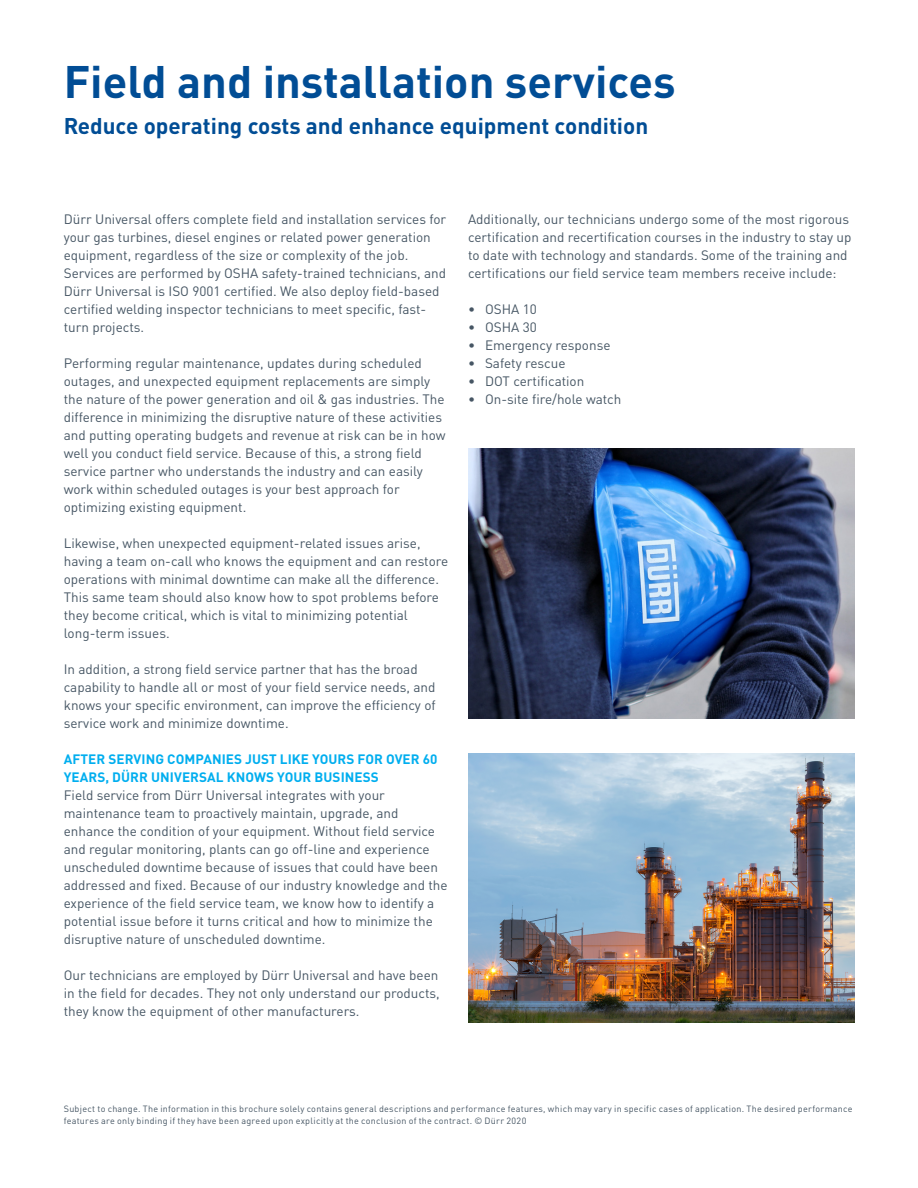
<style>
.page{position:relative;width:918px;height:1188px;background:#fff}
.page>*{position:absolute;margin:0;border:0;box-sizing:border-box;transform-origin:0 0}
.Headline_30pt{font:700 45px "DIN Pro";color:#014d95}
.Subheadline_15pt{font:700 22.5px "DIN Pro";color:#014d95}
.Flowing_Text{font:13.5px/18px "DIN Pro";color:#465664}
.Subheading{font:700 13.5px/18px "DIN Pro";letter-spacing:.005em;color:#00aeef}
.t1{font:9px/12px "DIN Pro";letter-spacing:.03em;color:#465664}
</style>
<div class="page">
<img style="left:468px;top:754px;width:386px;height:268px">
<img style="left:468px;top:448px;width:386px;height:271px">
<p class="Headline_30pt" style="left:64px;top:46px;width:613px">Field and installation services</p>
<p class="Subheadline_15pt" style="left:64px;top:108px;width:586px">Reduce operating costs and enhance equipment condition</p>
<p class="Flowing_Text" style="left:64px;top:208px;width:384px">Dürr Universal offers complete field and installation services for your gas turbines, diesel engines or related power generation equipment, regardless of the size or complexity of the job.<br>Services are performed by OSHA safety-trained technicians, and Dürr Universal is ISO 9001 certified. We also deploy field-based certified welding inspector technicians to meet specific, fast&shy;turn projects.</p>
<p class="Flowing_Text" style="left:64px;top:352px;width:383px">Performing regular maintenance, updates during scheduled outages, and unexpected equipment replacements are simply the nature of the power generation and oil &amp; gas industries. The difference in minimizing the disruptive nature of these activities and putting operating budgets and revenue at risk can be in how well you conduct field service. Because of this, a strong field service partner who understands the industry and can easily work within scheduled outages is your best approach for optimizing existing equipment.</p>
<p class="Flowing_Text" style="left:64px;top:532px;width:386px">Likewise, when unexpected equipment-related issues arise, having a team on-call who knows the equipment and can restore operations with minimal downtime can make all the difference.<br>This same team should also know how to spot problems before they become critical, which is vital to minimizing potential long-term issues.</p>
<p class="Flowing_Text" style="left:64px;top:658px;width:374px">In addition, a strong field service partner that has the broad capability to handle all or most of your field service needs, and knows your specific environment, can improve the efficiency of service work and minimize downtime.</p>
<p class="Subheading" style="left:64px;top:749px;width:375px">AFTER SERVING COMPANIES JUST LIKE YOURS FOR OVER 60<br>YEARS, DÜRR UNIVERSAL KNOWS YOUR BUSINESS</p>
<p class="Flowing_Text" style="left:64px;top:784px;width:385px">Field service from Dürr Universal integrates with your maintenance team to proactively maintain, upgrade, and enhance the condition of your equipment. Without field service and regular monitoring, plants can go off-line and experience unscheduled downtime because of issues that could have been addressed and fixed. Because of our industry knowledge and the experience of the field service team, we know how to identify a potential issue before it turns critical and how to minimize the disruptive nature of unscheduled downtime.</p>
<p class="Flowing_Text" style="left:64px;top:964px;width:378px;text-align:justify">Our technicians are employed by Dürr Universal and have been in the field for decades. They not only understand our products, they know the equipment of other manufacturers.</p>
<p class="Flowing_Text" style="left:468px;top:208px;width:385px">Additionally, our technicians undergo some of the most rigorous certification and recertification courses in the industry to stay up to date with technology and standards. Some of the training and certifications our field service team members receive include:</p>
<p class="Flowing_Text" style="left:468px;top:298px;width:70px">• OSHA 10</p>
<p class="Flowing_Text" style="left:468px;top:316px;width:70px">• OSHA 30</p>
<p class="Flowing_Text" style="left:468px;top:334px;width:144px">• Emergency response</p>
<p class="Flowing_Text" style="left:468px;top:352px;width:99px">• Safety rescue</p>
<p class="Flowing_Text" style="left:468px;top:370px;width:118px">• DOT certification</p>
<p class="Flowing_Text" style="left:468px;top:388px;width:155px">• On-site fire/hole watch</p>
<p class="t1" style="left:64px;top:1102px;width:790px">Subject to change. The information in this brochure solely contains general descriptions and performance features, which may vary in specific cases of application. The desired performance features are only binding if they have been agreed upon explicitly at the conclusion of the contract. © Dürr 2020</p>
</div>
